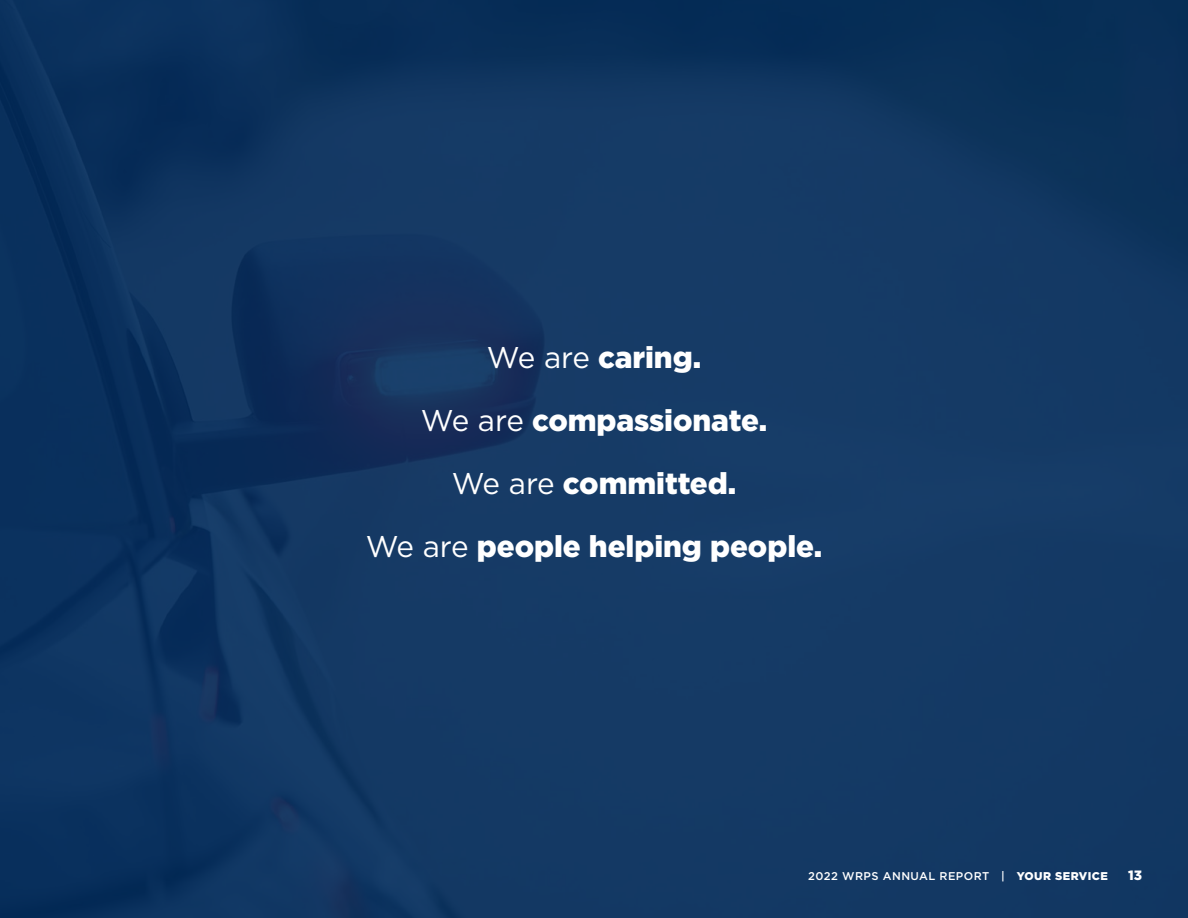
<style>
.page{position:relative;width:1188px;height:918px;background:#fff}
.page>*{position:absolute;margin:0;border:0;box-sizing:border-box;transform-origin:0 0}
.Mini_Subheads{font:900 30px "Gotham";letter-spacing:-.005em;color:#fff}
.t1{font:900 13.5px "Gotham";color:#fff}
.t2{font:500 11.25px "Gotham";letter-spacing:.04em;color:#fff}
.s1{font-weight:400}
.s2{font-weight:900}
</style>
<div class="page">
<div style="left:0;top:0;width:1188px;height:918px;background:linear-gradient(to right,#0e325f,#153a64)"></div>
<h2 class="Mini_Subheads" style="left:487px;top:340px;width:216px"><span class="s1">We are</span> caring.</h2>
<h2 class="Mini_Subheads" style="left:421px;top:403px;width:348px"><span class="s1">We are</span> compassionate.</h2>
<h2 class="Mini_Subheads" style="left:452px;top:466px;width:286px"><span class="s1">We are</span> committed.</h2>
<h2 class="Mini_Subheads" style="left:366px;top:529px;width:458px"><span class="s1">We are</span> people helping people.</h2>
<p class="t2" style="left:808px;top:870px;width:301px">2022 WRPS ANNUAL REPORT | <span class="s2">YOUR SERVICE</span></p>
<p class="t1" style="left:1128px;top:868px;width:15px">13</p>
</div>
